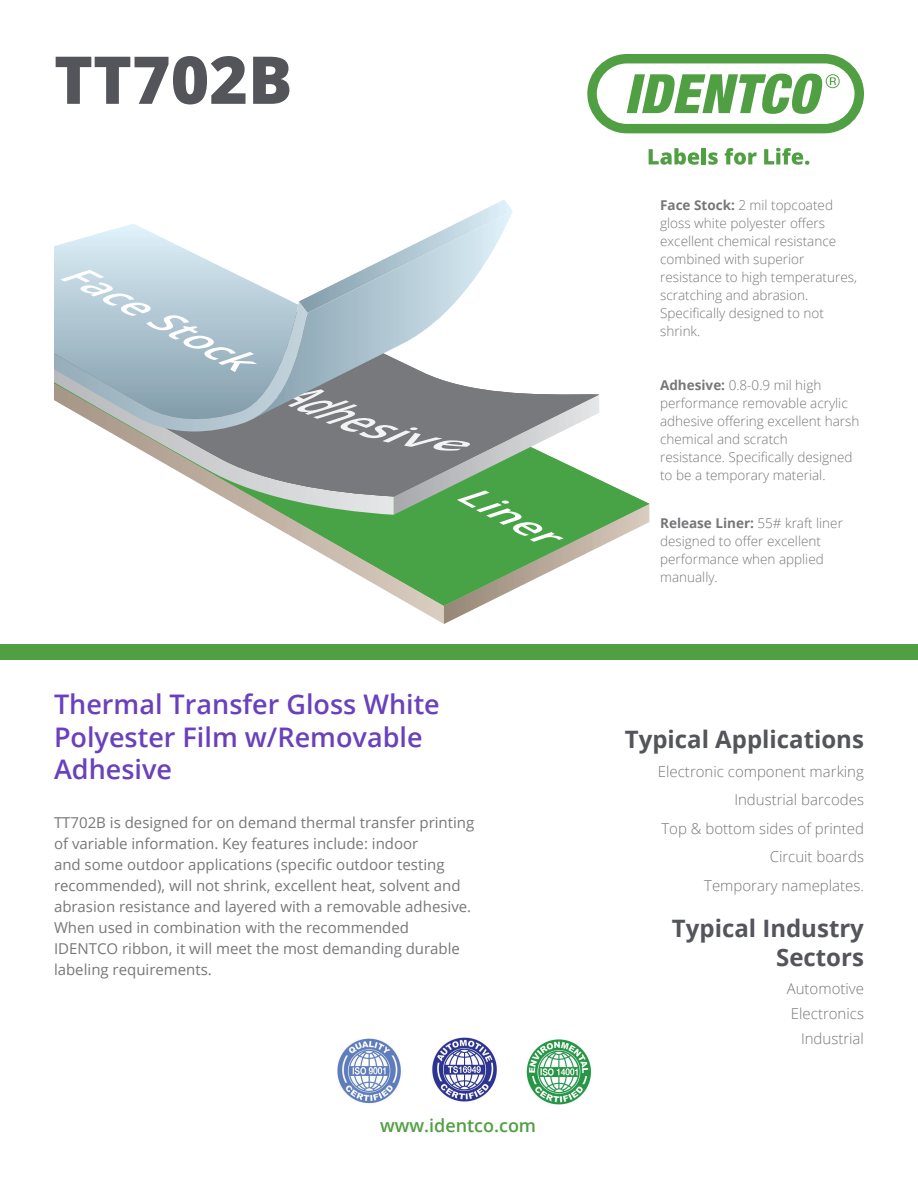
<style>
.page{position:relative;width:918px;height:1188px;background:#fff}
.page>*{position:absolute;margin:0;border:0;box-sizing:border-box;transform-origin:0 0}
.t1{font:800 66px "Open Sans";color:#54555a}
.t2{font:600 27px/32.4px "Open Sans";color:#6a41bd}
.t3{font:700 24px/28.5px "Open Sans";color:#54555a;text-align:right}
.t4{font:600 18px "Open Sans";color:#519f43}
.t5{font:15px/21px "Open Sans";color:#77777a}
.t6{font:300 15px/28.5px "Open Sans";color:#77777a;text-align:right}
.t7{font:300 13.5px/18px "Open Sans";color:#77777a}
.s1{font-weight:700}
</style>
<div class="page">
<div style="left:0;top:645px;width:918px;height:15px;background:#519f43"></div>
<svg style="left:587px;top:54px;width:277px;height:79px"></svg>
<svg style="left:649px;top:148px;width:50px;height:17px"></svg>
<hr style="left:702px;top:148px;width:4px;height:16px;background:#519f43">
<svg style="left:708px;top:152px;width:10px;height:13px"></svg>
<svg style="left:725px;top:148px;width:32px;height:17px"></svg>
<svg style="left:764px;top:148px;width:45px;height:17px"></svg>
<svg style="left:54px;top:200px;width:595px;height:424px"></svg>
<img style="left:432px;top:1037px;width:65px;height:65px">
<img style="left:526px;top:1039px;width:65px;height:66px">
<img style="left:338px;top:1038px;width:63px;height:66px">
<p class="t1" style="left:54px;top:30px;width:240px">TT702B</p>
<p class="t2" style="left:54px;top:688px;width:387px">Thermal Transfer Gloss White<br>Polyester Film w/Removable<br>Adhesive</p>
<p class="t5" style="left:54px;top:811px;width:422px">TT702B is designed for on demand thermal transfer printing of variable information. Key features include: indoor<br>and some outdoor applications (specific outdoor testing recommended), will not shrink, excellent heat, solvent and abrasion resistance and layered with a removable adhesive.<br>When used in combination with the recommended IDENTCO ribbon, it will meet the most demanding durable labeling requirements.</p>
<p class="t4" style="left:380px;top:1113px;width:158px">www.identco.com</p>
<p class="t7" style="left:660px;top:196px;width:174px"><span class="s1">Face Stock:</span> 2 mil topcoated gloss white polyester offers</p>
<p class="t7" style="left:660px;top:232px;width:178px">excellent chemical resistance combined with superior</p>
<p class="t7" style="left:660px;top:268px;width:198px">resistance to high temperatures, scratching and abrasion.</p>
<p class="t7" style="left:660px;top:304px;width:165px">Specifically designed to not shrink.</p>
<p class="t7" style="left:660px;top:375px;width:189px"><span class="s1">Adhesive:</span> 0.8-0.9 mil high performance removable acrylic</p>
<p class="t7" style="left:660px;top:411px;width:201px">adhesive offering excellent harsh chemical and scratch</p>
<p class="t7" style="left:660px;top:447px;width:194px">resistance. Specifically designed to be a temporary material.</p>
<p class="t7" style="left:660px;top:514px;width:184px"><span class="s1">Release Liner:</span> 55# kraft liner designed to offer excellent</p>
<p class="t7" style="left:660px;top:550px;width:165px">performance when applied manually.</p>
<p class="t3" style="left:625px;top:725px;width:241px">Typical Applications</p>
<p class="t6" style="left:658px;top:757px;width:208px">Electronic component marking<br>Industrial barcodes<br>Top &amp; bottom sides of printed<br>Circuit boards<br>Temporary nameplates.</p>
<p class="t3" style="left:672px;top:914px;width:194px">Typical Industry<br>Sectors</p>
<p class="t6" style="left:787px;top:974px;width:79px">Automotive</p>
<p class="t6" style="left:791px;top:999px;width:75px">Electronics</p>
<p class="t6" style="left:801px;top:1024px;width:64px">Industrial</p>
</div>
